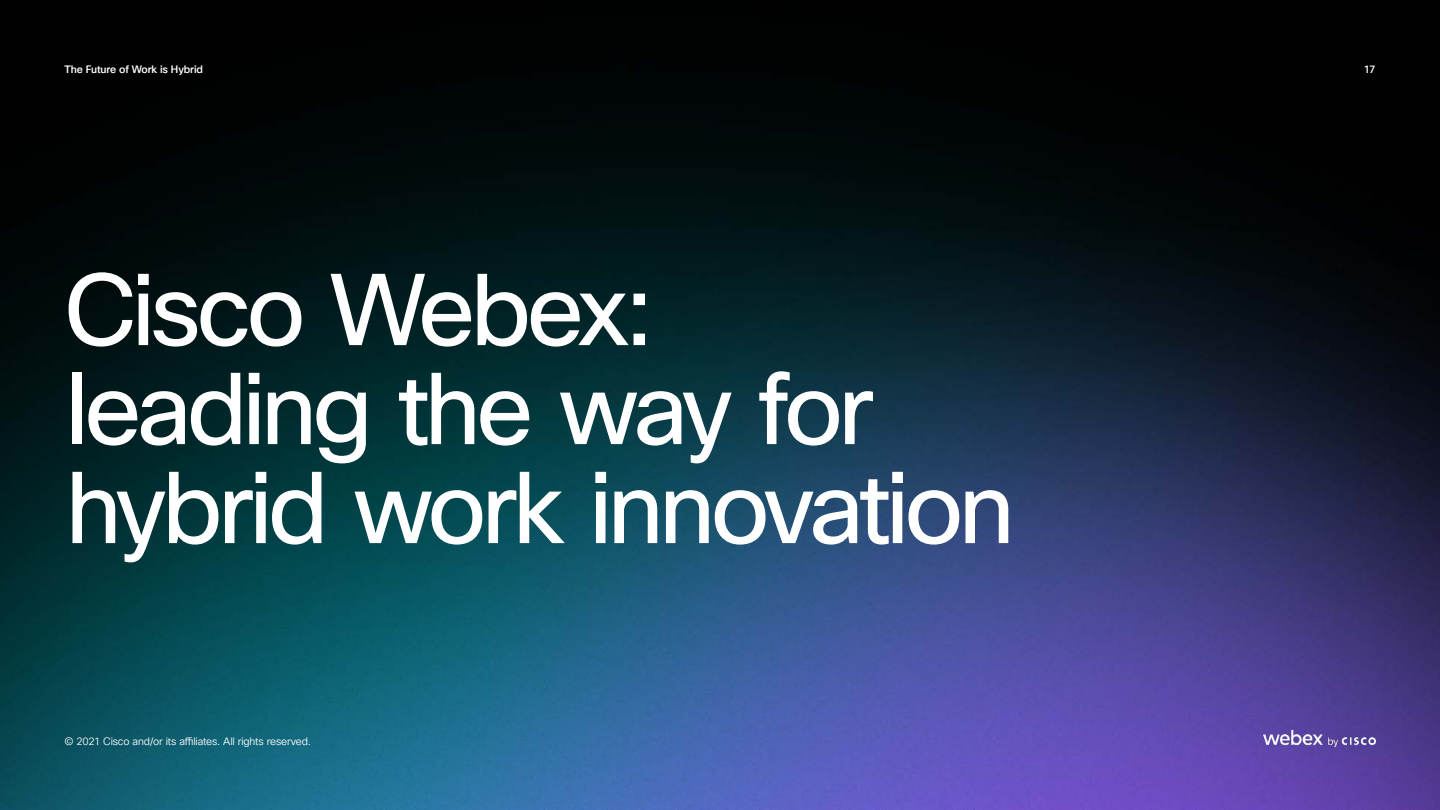
<style>
.page{position:relative;width:1440px;height:810px;background:#fff}
.page>*{position:absolute;margin:0;border:0;box-sizing:border-box;transform-origin:0 0}
.t1{font:99px/99px "Cisco Sans TT";letter-spacing:-.05em;color:#fff}
.t2{font:10.5px "Cisco Sans TT Light";letter-spacing:-.015em;color:#fff}
.t3{font:500 10.5px "Cisco Sans TT";letter-spacing:-.01em;color:#fff}
</style>
<div class="page">
<img style="left:0;top:0;width:1440px;height:810px">
<img style="left:1263px;top:730px;width:113px;height:16px">
<p class="t3" style="left:64px;top:62px;width:140px">The Future of Work is Hybrid</p>
<p class="t3" style="left:1364px;top:62px;width:13px">17</p>
<h1 class="t1" style="left:64px;top:264px;width:952px">Cisco Webex:<br>leading the way for hybrid work innovation</h1>
<p class="t2" style="left:64px;top:734px;width:248px">© 2021 Cisco and/or its affiliates. All rights reserved.</p>
</div>
